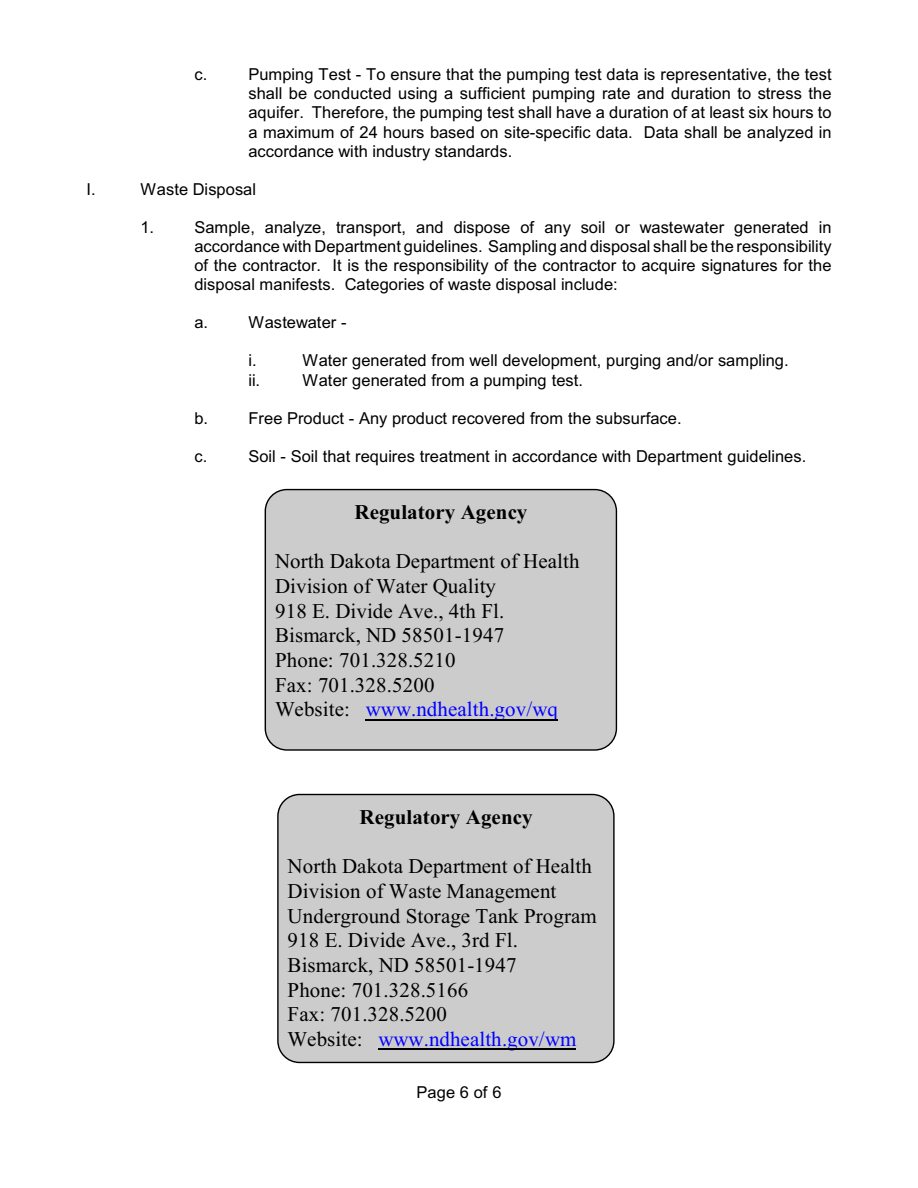
<style>
.page{position:relative;width:918px;height:1188px;background:#fff}
.page>*{position:absolute;margin:0;border:0;box-sizing:border-box;transform-origin:0 0}
.t1{font:21px/24.6px "Times New Roman";letter-spacing:.01em;color:#000}
.t2{font:700 21px "Times New Roman";letter-spacing:.005em;color:#000}
.t3{font:16.5px/19px "Arial";letter-spacing:.005em;color:#000;text-align:justify}
.s1{color:#00f}
</style>
<div class="page">
<div style="left:265px;top:490px;width:351px;height:260px;background:#ccc;border-radius:22px"></div>
<hr style="left:366px;top:719px;width:192px;height:1px;background:#000">
<div style="left:265px;top:489px;width:352px;height:262px;border:1px solid #000;border-radius:22px"></div>
<div style="left:278px;top:795px;width:336px;height:267px;background:#ccc;border-radius:22px"></div>
<hr style="left:378px;top:1049px;width:198px;height:1px;background:#000">
<div style="left:277px;top:794px;width:338px;height:269px;border:1px solid #000;border-radius:22px"></div>
<p class="t3" style="left:194px;top:66px;width:14px">c.</p>
<p class="t3" style="left:248px;top:66px;width:585px">Pumping Test - To ensure that the pumping test data is representative, the test shall be conducted using a sufficient pumping rate and duration to stress the aquifer. Therefore, the pumping test shall have a duration of at least six hours to a maximum of 24 hours based on site-specific data. Data shall be analyzed in accordance with industry standards.</p>
<p class="t3" style="left:86px;top:181px;width:11px">I.</p>
<p class="t3" style="left:140px;top:181px;width:117px">Waste Disposal</p>
<p class="t3" style="left:140px;top:219px;width:15px">1.</p>
<p class="t3" style="left:194px;top:219px;width:639px">Sample, analyze, transport, and dispose of any soil or wastewater generated in accordance with Department guidelines. Sampling and disposal shall be the responsibility of the contractor. It is the responsibility of the contractor to acquire signatures for the disposal manifests. Categories of waste disposal include:</p>
<p class="t3" style="left:194px;top:315px;width:15px">a.</p>
<p class="t3" style="left:248px;top:315px;width:100px">Wastewater -</p>
<p class="t3" style="left:248px;top:353px;width:10px">i.</p>
<p class="t3" style="left:302px;top:353px;width:488px">Water generated from well development, purging and/or sampling.</p>
<p class="t3" style="left:248px;top:372px;width:13px">ii.</p>
<p class="t3" style="left:302px;top:372px;width:282px">Water generated from a pumping test.</p>
<p class="t3" style="left:194px;top:410px;width:15px">b.</p>
<p class="t3" style="left:248px;top:410px;width:435px">Free Product - Any product recovered from the subsurface.</p>
<p class="t3" style="left:194px;top:448px;width:14px">c.</p>
<p class="t3" style="left:248px;top:448px;width:559px">Soil - Soil that requires treatment in accordance with Department guidelines.</p>
<p class="t2" style="left:355px;top:505px;width:174px">Regulatory Agency</p>
<p class="t1" style="left:275px;top:551px;width:306px">North Dakota Department of Health<br>Division of Water Quality<br>918 E. Divide Ave., 4th Fl.<br>Bismarck, ND 58501-1947<br>Phone: 701.328.5210<br>Fax: 701.328.5200<br>Website: <span class="s1">www.ndhealth.gov/wq</span></p>
<p class="t2" style="left:360px;top:810px;width:174px">Regulatory Agency</p>
<p class="t1" style="left:288px;top:856px;width:311px">North Dakota Department of Health<br>Division of Waste Management<br>Underground Storage Tank Program<br>918 E. Divide Ave., 3rd Fl.<br>Bismarck, ND 58501-1947<br>Phone: 701.328.5166<br>Fax: 701.328.5200<br>Website: <span class="s1">www.ndhealth.gov/wm</span></p>
<p class="t3" style="left:417px;top:1084px;width:87px">Page 6 of 6</p>
</div>
